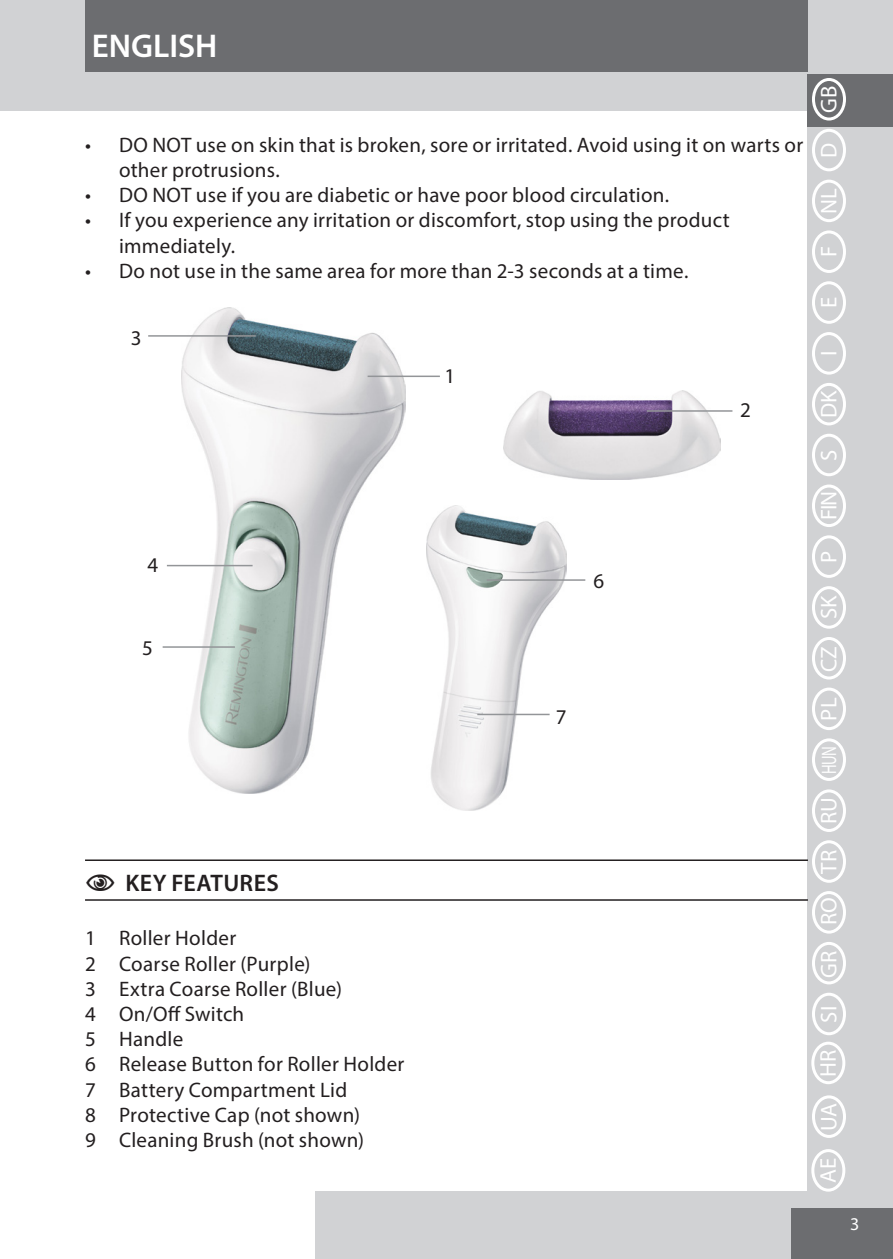
<style>
.page{position:relative;width:893px;height:1259px;background:#fff}
.page>*{position:absolute;margin:0;border:0;box-sizing:border-box;transform-origin:0 0}
.t1{font:600 33px "Myriad Pro";color:#fff}
.heading{font:600 24px "Myriad Pro";letter-spacing:.01em;color:#231f20}
.t2{font:22.8px "Myriad Pro";color:#fff}
.default{font:21px/25.2px "Myriad Pro";letter-spacing:.015em;color:#231f20}
.default_single{font:21px "Myriad Pro";color:#231f20}
.t3{font:21px "Myriad Pro";color:#fff;scale:.7 1}
.default-2{font:18px "Myriad Pro";color:#fff}
.s1{font-family:"Myriad Points";font-weight:400}
</style>
<div class="page">
<div style="left:315px;top:1191px;width:578px;height:68px;background:#d1d2d4"></div>
<div style="left:791px;top:1208px;width:102px;height:51px;background:#6c6d70"></div>
<div style="left:0;top:0;width:893px;height:111px;background:#d1d2d4"></div>
<div style="left:85px;top:0;width:723px;height:72px;background:#6c6d70"></div>
<div style="left:808px;top:90px;width:85px;height:1111px;background:#d1d2d4"></div>
<hr style="left:85px;top:859px;width:723px;height:2px;background:#231f20">
<hr style="left:85px;top:899px;width:723px;height:1px;background:#231f20">
<div style="left:808px;top:74px;width:85px;height:52px;background:#6c6d70"></div>
<div style="left:812px;top:78px;width:34px;height:42px;border:3px solid #fff;border-radius:50%"></div>
<div style="left:812px;top:129px;width:34px;height:42px;border:3px solid #fff;border-radius:50%"></div>
<div style="left:812px;top:180px;width:34px;height:42px;border:3px solid #fff;border-radius:50%"></div>
<div style="left:812px;top:230px;width:34px;height:43px;border:3px solid #fff;border-radius:50%"></div>
<div style="left:812px;top:281px;width:34px;height:43px;border:3px solid #fff;border-radius:50%"></div>
<div style="left:812px;top:332px;width:34px;height:42px;border:3px solid #fff;border-radius:50%"></div>
<div style="left:812px;top:383px;width:34px;height:42px;border:3px solid #fff;border-radius:50%"></div>
<div style="left:812px;top:434px;width:34px;height:42px;border:3px solid #fff;border-radius:50%"></div>
<div style="left:812px;top:484px;width:34px;height:43px;border:3px solid #fff;border-radius:50%"></div>
<div style="left:812px;top:535px;width:34px;height:43px;border:3px solid #fff;border-radius:50%"></div>
<div style="left:812px;top:586px;width:34px;height:43px;border:3px solid #fff;border-radius:50%"></div>
<div style="left:812px;top:637px;width:34px;height:42px;border:3px solid #fff;border-radius:50%"></div>
<div style="left:812px;top:738px;width:34px;height:43px;border:3px solid #fff;border-radius:50%"></div>
<div style="left:812px;top:687px;width:34px;height:43px;border:3px solid #fff;border-radius:50%"></div>
<div style="left:812px;top:789px;width:34px;height:43px;border:3px solid #fff;border-radius:50%"></div>
<div style="left:812px;top:840px;width:34px;height:43px;border:3px solid #fff;border-radius:50%"></div>
<div style="left:812px;top:891px;width:34px;height:42px;border:3px solid #fff;border-radius:50%"></div>
<div style="left:812px;top:942px;width:34px;height:42px;border:3px solid #fff;border-radius:50%"></div>
<div style="left:812px;top:992px;width:34px;height:43px;border:3px solid #fff;border-radius:50%"></div>
<div style="left:811px;top:1149px;width:34px;height:42px;border:3px solid #fff;border-radius:50%"></div>
<div style="left:811px;top:1041px;width:34px;height:43px;border:3px solid #fff;border-radius:50%"></div>
<div style="left:812px;top:1095px;width:34px;height:43px;border:3px solid #fff;border-radius:50%"></div>
<img style="left:182px;top:307px;width:223px;height:487px">
<hr style="left:368px;top:375px;width:72px;height:2px;background:#939598">
<hr style="left:163px;top:646px;width:72px;height:2px;background:#939598">
<hr style="left:148px;top:335px;width:108px;height:2px;background:#939598">
<hr style="left:167px;top:565px;width:86px;height:1px;background:#939598">
<img style="left:504px;top:390px;width:217px;height:90px">
<img style="left:426px;top:505px;width:141px;height:306px">
<hr style="left:487px;top:579px;width:98px;height:2px;background:#939598">
<hr style="left:477px;top:713px;width:73px;height:2px;background:#939598">
<hr style="left:647px;top:410px;width:85px;height:2px;background:#939598">
<p class="t1" style="left:92px;top:25px;width:127px">ENGLISH</p>
<p class="default" style="left:119px;top:132px;width:686px;text-indent:-34px">• DO NOT use on skin that is broken, sore or irritated. Avoid using it on warts or other protrusions.</p>
<p class="default" style="left:85px;top:182px;width:586px">• DO NOT use if you are diabetic or have poor blood circulation.</p>
<p class="default" style="left:119px;top:207px;width:612px;text-indent:-34px">• If you experience any irritation or discomfort, stop using the product immediately.</p>
<p class="default" style="left:85px;top:258px;width:605px">• Do not use in the same area for more than 2-3 seconds at a time.</p>
<p class="default_single" style="left:131px;top:324px;width:12px">3</p>
<p class="default_single" style="left:147px;top:551px;width:12px">4</p>
<p class="default_single" style="left:142px;top:635px;width:12px">5</p>
<p class="default_single" style="left:444px;top:363px;width:12px">1</p>
<p class="heading" style="left:85px;top:867px;width:195px"><span class="s1">C</span> KEY FEATURES</p>
<p class="default" style="left:85px;top:925px;width:153px">1 Roller Holder</p>
<p class="default" style="left:85px;top:950px;width:227px">2 Coarse Roller (Purple)</p>
<p class="default" style="left:85px;top:976px;width:258px">3 Extra Coarse Roller (Blue)</p>
<p class="default" style="left:85px;top:1001px;width:161px">4 On/Off Switch</p>
<p class="default" style="left:85px;top:1026px;width:100px">5 Handle</p>
<p class="default" style="left:85px;top:1051px;width:321px">6 Release Button for Roller Holder</p>
<p class="default" style="left:85px;top:1076px;width:264px">7 Battery Compartment Lid</p>
<p class="default" style="left:85px;top:1102px;width:276px">8 Protective Cap (not shown)</p>
<p class="default" style="left:85px;top:1127px;width:281px">9 Cleaning Brush (not shown)</p>
<p class="default_single" style="left:593px;top:568px;width:12px">6</p>
<p class="default_single" style="left:556px;top:703px;width:12px">7</p>
<p class="default_single" style="left:740px;top:397px;width:12px">2</p>
<p class="t2" style="left:815px;top:113px;width:29px;rotate:-90deg">GB</p>
<p class="t2" style="left:815px;top:158px;width:17px;rotate:-90deg">D</p>
<p class="t2" style="left:815px;top:214px;width:27px;rotate:-90deg">NL</p>
<p class="t2" style="left:815px;top:257px;width:13px;rotate:-90deg">F</p>
<p class="t2" style="left:815px;top:308px;width:13px;rotate:-90deg">E</p>
<p class="t2" style="left:815px;top:356px;width:7px;rotate:-90deg">I</p>
<p class="t2" style="left:815px;top:418px;width:29px;rotate:-90deg">DK</p>
<p class="t2" style="left:815px;top:461px;width:13px;rotate:-90deg">S</p>
<p class="t2" style="left:815px;top:520px;width:30px;rotate:-90deg">FIN</p>
<p class="t2" style="left:815px;top:563px;width:14px;rotate:-90deg">P</p>
<p class="t2" style="left:815px;top:619px;width:25px;rotate:-90deg">SK</p>
<p class="t2" style="left:815px;top:672px;width:27px;rotate:-90deg">CZ</p>
<p class="t2" style="left:815px;top:720px;width:24px;rotate:-90deg">PL</p>
<p class="t3" style="left:816px;top:773px;width:40px;rotate:-90deg">HUN</p>
<p class="t2" style="left:815px;top:824px;width:28px;rotate:-90deg">RU</p>
<p class="t2" style="left:815px;top:873px;width:25px;rotate:-90deg">TR</p>
<p class="t2" style="left:815px;top:925px;width:30px;rotate:-90deg">RO</p>
<p class="t2" style="left:815px;top:977px;width:28px;rotate:-90deg">GR</p>
<p class="t2" style="left:815px;top:1022px;width:18px;rotate:-90deg">SI</p>
<p class="t2" style="left:814px;top:1077px;width:29px;rotate:-90deg">HR</p>
<p class="t2" style="left:815px;top:1130px;width:29px;rotate:-90deg">UA</p>
<p class="t2" style="left:814px;top:1183px;width:27px;rotate:-90deg">AE</p>
<p class="default-2" style="left:850px;top:1212px;width:11px">3</p>
</div>
